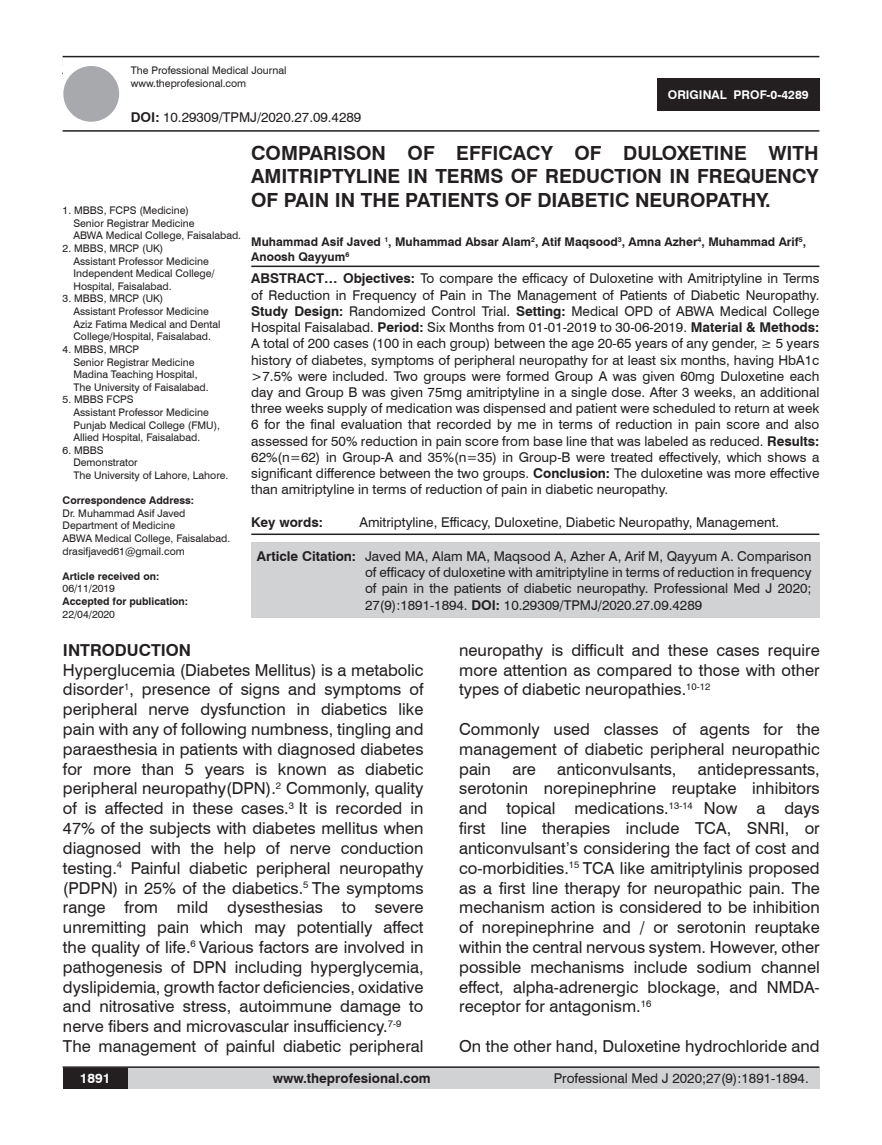
<style>
.page{position:relative;width:882px;height:1145px;background:#fff}
.page>*{position:absolute;margin:0;border:0;box-sizing:border-box;transform-origin:0 0}
.t1{font:700 19.5px/23.4px "Swiss 721 BT";color:#231f20;text-align:justify}
.t2{font:16.5px/19.8px "Swiss 721 BT";color:#231f20;text-align:justify}
.t3{font:700 16.5px "Swiss 721 BT";color:#231f20}
.No_Spacing{font:13.5px/16.2px "Swiss 721 BT";color:#231f20;text-align:justify}
.No_Spacing-2{font:700 13.5px "Swiss 721 BT";color:#231f20}
.t4{font:700 13.5px "Swiss 721 BT";color:#fff}
.t5{font:700 12px "Swiss 721 BT";color:#231f20}
.t6{font:700 12px "Swiss 721 BT";color:#fff}
.No_Spacing-3{font:10.5px/12.6px "Swiss 721 BT";color:#231f20}
.No_Spacing-4{font:700 10.5px "Swiss 721 BT";color:#231f20}
.s1{font-weight:700}
</style>
<div class="page">
<div style="left:63px;top:1067px;width:756px;height:21px;background:#d1d2d4"></div>
<hr style="left:63px;top:1066px;width:756px;height:2px;background:#231f20">
<div style="left:63px;top:1068px;width:64px;height:20px;background:#231f20"></div>
<hr style="left:62px;top:73px;width:756px;height:1px;background:#231f20">
<div style="left:63px;top:56px;width:756px;height:75px;background:#fff"></div>
<hr style="left:63px;top:56px;width:756px;height:1px;background:#231f20">
<hr style="left:63px;top:130px;width:756px;height:2px;background:#231f20">
<div style="left:63px;top:66px;width:56px;height:56px;background:#a8a9ad;border-radius:50%"></div>
<div style="left:657px;top:78px;width:162px;height:33px;background:#231f20"></div>
<hr style="left:251px;top:265px;width:568px;height:2px;background:#231f20">
<hr style="left:251px;top:533px;width:568px;height:2px;background:#231f20">
<div style="left:251px;top:542px;width:568px;height:75px;background:#d1d2d4"></div>
<p class="No_Spacing-3" style="left:131px;top:64px;width:157px">The Professional Medical Journal</p>
<p class="No_Spacing-3" style="left:131px;top:76px;width:117px">www.theprofesional.com</p>
<p class="No_Spacing" style="left:131px;top:108px;width:232px"><span class="s1">DOI:</span> 10.29309/TPMJ/2020.27.09.4289</p>
<p class="t6" style="left:667px;top:87px;width:142px">ORIGINAL PROF-0-4289</p>
<p class="No_Spacing-3" style="left:63px;top:204px;width:128px">1. MBBS, FCPS (Medicine)</p>
<p class="No_Spacing-3" style="left:73px;top:216px;width:122px">Senior Registrar Medicine</p>
<p class="No_Spacing-3" style="left:73px;top:229px;width:169px">ABWA Medical College, Faisalabad.</p>
<p class="No_Spacing-3" style="left:63px;top:242px;width:102px">2. MBBS, MRCP (UK)</p>
<p class="No_Spacing-3" style="left:73px;top:254px;width:137px">Assistant Professor Medicine</p>
<p class="No_Spacing-3" style="left:73px;top:267px;width:143px">Independent Medical College/<br>Hospital, Faisalabad.</p>
<p class="No_Spacing-3" style="left:63px;top:292px;width:102px">3. MBBS, MRCP (UK)</p>
<p class="No_Spacing-3" style="left:73px;top:305px;width:137px">Assistant Professor Medicine</p>
<p class="No_Spacing-3" style="left:73px;top:317px;width:148px">Aziz Fatima Medical and Dental<br>College/Hospital, Faisalabad.</p>
<p class="No_Spacing-3" style="left:63px;top:342px;width:78px">4. MBBS, MRCP</p>
<p class="No_Spacing-3" style="left:73px;top:355px;width:122px">Senior Registrar Medicine</p>
<p class="No_Spacing-3" style="left:73px;top:368px;width:126px">Madina Teaching Hospital,</p>
<p class="No_Spacing-3" style="left:73px;top:380px;width:137px">The University of Faisalabad.</p>
<p class="No_Spacing-3" style="left:63px;top:393px;width:72px">5. MBBS FCPS</p>
<p class="No_Spacing-3" style="left:73px;top:405px;width:137px">Assistant Professor Medicine</p>
<p class="No_Spacing-3" style="left:73px;top:418px;width:148px">Punjab Medical College (FMU),<br>Allied Hospital, Faisalabad.</p>
<p class="No_Spacing-3" style="left:63px;top:443px;width:43px">6. MBBS</p>
<p class="No_Spacing-3" style="left:73px;top:456px;width:66px">Demonstrator</p>
<p class="No_Spacing-3" style="left:73px;top:468px;width:156px">The University of Lahore, Lahore.</p>
<p class="No_Spacing-4" style="left:63px;top:493px;width:133px">Correspondence Address:</p>
<p class="No_Spacing-3" style="left:63px;top:506px;width:124px">Dr. Muhammad Asif Javed</p>
<p class="No_Spacing-3" style="left:63px;top:519px;width:114px">Department of Medicine</p>
<p class="No_Spacing-3" style="left:63px;top:531px;width:169px">ABWA Medical College, Faisalabad.</p>
<p class="No_Spacing-3" style="left:63px;top:544px;width:124px">drasifjaved61@gmail.com</p>
<p class="No_Spacing-4" style="left:63px;top:569px;width:98px">Article received on:</p>
<p class="No_Spacing-3" style="left:63px;top:582px;width:54px">06/11/2019</p>
<p class="No_Spacing-4" style="left:63px;top:594px;width:127px">Accepted for publication:</p>
<p class="No_Spacing-3" style="left:63px;top:607px;width:54px">22/04/2020</p>
<p class="t1" style="left:251px;top:141px;width:568px">COMPARISON OF EFFICACY OF DULOXETINE WITH AMITRIPTYLINE IN TERMS OF REDUCTION IN FREQUENCY OF PAIN IN THE PATIENTS OF DIABETIC NEUROPATHY.</p>
<p class="t5" style="left:251px;top:234px;width:556px">Muhammad Asif Javed <sup>1</sup>, Muhammad Absar Alam<sup>2</sup>, Atif Maqsood<sup>3</sup>, Amna Azher<sup>4</sup>, Muhammad Arif<sup>5</sup>,</p>
<p class="t5" style="left:251px;top:248px;width:99px">Anoosh Qayyum<sup>6</sup></p>
<p class="No_Spacing" style="left:251px;top:270px;width:569px"><span class="s1">ABSTRACT… Objectives:</span> To compare the efficacy of Duloxetine with Amitriptyline in Terms of Reduction in Frequency of Pain in The Management of Patients of Diabetic Neuropathy.<br><span class="s1">Study Design:</span> Randomized Control Trial. <span class="s1">Setting:</span> Medical OPD of ABWA Medical College Hospital Faisalabad. <span class="s1">Period:</span> Six Months from 01-01-2019 to 30-06-2019. <span class="s1">Material &amp; Methods:<br></span>A total of 200 cases (100 in each group) between the age 20-65 years of any gender, ≥ 5 years history of diabetes, symptoms of peripheral neuropathy for at least six months, having HbA1c &gt;7.5% were included. Two groups were formed Group A was given 60mg Duloxetine each day and Group B was given 75mg amitriptyline in a single dose. After 3 weeks, an additional three weeks supply of medication was dispensed and patient were scheduled to return at week 6 for the final evaluation that recorded by me in terms of reduction in pain score and also assessed for 50% reduction in pain score from base line that was labeled as reduced. <span class="s1">Results:<br></span>62%(n=62) in Group-A and 35%(n=35) in Group-B were treated effectively, which shows a significant difference between the two groups. <span class="s1">Conclusion:</span> The duloxetine was more effective than amitriptyline in terms of reduction of pain in diabetic neuropathy.</p>
<p class="No_Spacing-2" style="left:251px;top:512px;width:73px">Key words:</p>
<p class="No_Spacing" style="left:359px;top:513px;width:421px">Amitriptyline, Efficacy, Duloxetine, Diabetic Neuropathy, Management.</p>
<p class="No_Spacing" style="left:365px;top:547px;width:447px;text-indent:-108px"><span class="s1">Article Citation:</span> Javed MA, Alam MA, Maqsood A, Azher A, Arif M, Qayyum A. Comparison of efficacy of duloxetine with amitriptyline in terms of reduction in frequency of pain in the patients of diabetic neuropathy. Professional Med J 2020; 27(9):1891-1894. <span class="s1">DOI:</span> 10.29309/TPMJ/2020.27.09.4289</p>
<p class="t3" style="left:63px;top:638px;width:130px">INTRODUCTION</p>
<p class="t2" style="left:63px;top:659px;width:362px">Hyperglucemia (Diabetes Mellitus) is a metabolic disorder<sup>1</sup>, presence of signs and symptoms of peripheral nerve dysfunction in diabetics like pain with any of following numbness, tingling and paraesthesia in patients with diagnosed diabetes for more than 5 years is known as diabetic peripheral neuropathy(DPN).<sup>2</sup> Commonly, quality of is affected in these cases.<sup>3</sup> It is recorded in 47% of the subjects with diabetes mellitus when diagnosed with the help of nerve conduction testing.<sup>4</sup> Painful diabetic peripheral neuropathy (PDPN) in 25% of the diabetics.<sup>5</sup> The symptoms range from mild dysesthesias to severe unremitting pain which may potentially affect the quality of life.<sup>6</sup> Various factors are involved in pathogenesis of DPN including hyperglycemia, dyslipidemia, growth factor deficiencies, oxidative and nitrosative stress, autoimmune damage to nerve fibers and microvascular insufficiency.<sup>7-9</sup></p>
<p class="t2" style="left:63px;top:1035px;width:362px">The management of painful diabetic peripheral</p>
<p class="t2" style="left:459px;top:639px;width:362px">neuropathy is difficult and these cases require more attention as compared to those with other types of diabetic neuropathies.<sup>10-12</sup></p>
<p class="t2" style="left:459px;top:718px;width:362px">Commonly used classes of agents for the management of diabetic peripheral neuropathic pain</p>
<p class="t2" style="left:459px;top:758px;width:362px;text-indent:238px">antidepressants, serotonin norepinephrine reuptake inhibitors and topical medications.<sup>13-14</sup> Now a days first line therapies include TCA, SNRI, or anticonvulsant’s considering the fact of cost and co-morbidities.<sup>15</sup> TCA like amitriptylinis proposed as a first line therapy for neuropathic pain. The mechanism action is considered to be inhibition of norepinephrine and / or serotonin reuptake within the central nervous system. However, other possible mechanisms include sodium channel effect, alpha-adrenergic blockage, and NMDA&shy;receptor for antagonism.<sup>16</sup></p>
<p class="t2" style="left:459px;top:1035px;width:362px">On the other hand, Duloxetine hydrochloride and</p>
<p class="t2" style="left:512px;top:758px;width:25px">are</p>
<p class="t2" style="left:557px;top:758px;width:121px">anticonvulsants,</p>
<p class="t4" style="left:80px;top:1069px;width:32px">1891</p>
<p class="No_Spacing-2" style="left:273px;top:1069px;width:159px">www.theprofesional.com</p>
<p class="No_Spacing" style="left:553px;top:1069px;width:256px">Professional Med J 2020;27(9):1891-1894.</p>
</div>
